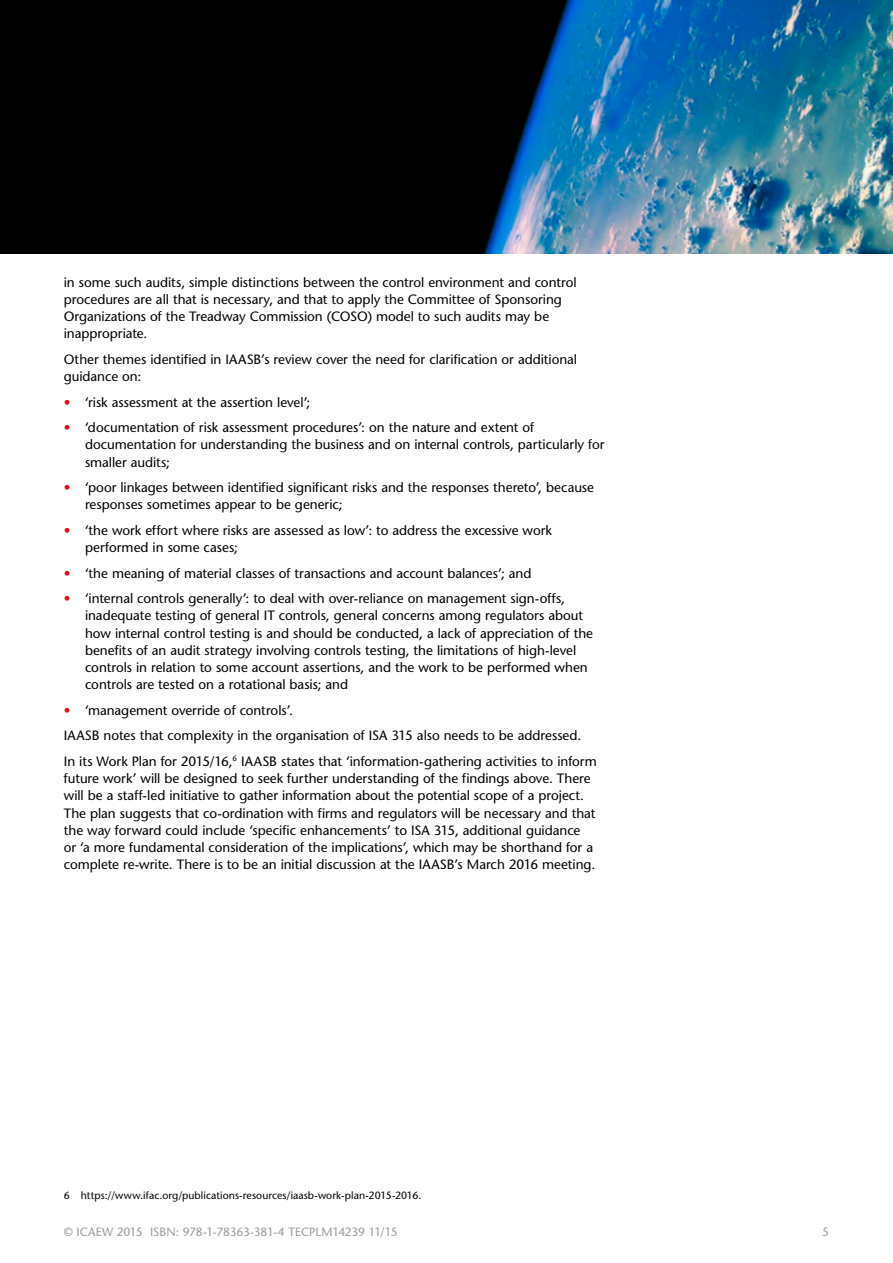
<style>
.page{position:relative;width:893px;height:1263px;background:#fff}
.page>*{position:absolute;margin:0;border:0;box-sizing:border-box;transform-origin:0 0}
.t1{font:13.5px/17.2px "Stone Sans";color:#000}
.t2{font:12px "Stone Sans";letter-spacing:-.01em;color:#9d9d9c}
.t3{font:500 10.5px "Stone Sans Std";letter-spacing:.005em;color:#000}
.s1{color:#e30613}
</style>
<div class="page">
<img style="left:0;top:0;width:893px;height:253px">
<p class="t1" style="left:64px;top:273px;width:514px">in some such audits, simple distinctions between the control environment and control procedures are all that is necessary, and that to apply the Committee of Sponsoring Organizations of the Treadway Commission (COSO) model to such audits may be inappropriate.</p>
<p class="t1" style="left:64px;top:350px;width:515px">Other themes identified in IAASB’s review cover the need for clarification or additional guidance on:</p>
<p class="t1" style="left:64px;top:393px;width:248px"><span class="s1">•</span> ‘risk assessment at the assertion level’;</p>
<p class="t1" style="left:85px;top:419px;width:521px;text-indent:-21px"><span class="s1">•</span> ‘documentation of risk assessment procedures’: on the nature and extent of documentation for understanding the business and on internal controls, particularly for smaller audits;</p>
<p class="t1" style="left:85px;top:479px;width:510px;text-indent:-21px"><span class="s1">•</span> ‘poor linkages between identified significant risks and the responses thereto’, because responses sometimes appear to be generic;</p>
<p class="t1" style="left:85px;top:521px;width:468px;text-indent:-21px"><span class="s1">•</span> ‘the work effort where risks are assessed as low’: to address the excessive work performed in some cases;</p>
<p class="t1" style="left:64px;top:564px;width:469px"><span class="s1">•</span> ‘the meaning of material classes of transactions and account balances’; and</p>
<p class="t1" style="left:85px;top:590px;width:510px;text-indent:-21px"><span class="s1">•</span> ‘internal controls generally’: to deal with over-reliance on management sign-offs, inadequate testing of general IT controls, general concerns among regulators about how internal control testing is and should be conducted, a lack of appreciation of the benefits of an audit strategy involving controls testing, the limitations of high-level controls in relation to some account assertions, and the work to be performed when controls are tested on a rotational basis; and</p>
<p class="t1" style="left:64px;top:697px;width:534px;line-height:25.5px"><span class="s1">•</span> ‘management override of controls’.<br>IAASB notes that complexity in the organisation of ISA 315 also needs to be addressed.<br>In its Work Plan for 2015/16,<sup>6</sup> IAASB states that ‘information-gathering activities to inform</p>
<p class="t1" style="left:64px;top:770px;width:533px">future work’ will be designed to seek further understanding of the findings above. There will be a staff-led initiative to gather information about the potential scope of a project.<br>The plan suggests that co-ordination with firms and regulators will be necessary and that the way forward could include ‘specific enhancements’ to ISA 315, additional guidance or ‘a more fundamental consideration of the implications’, which may be shorthand for a complete re-write. There is to be an initial discussion at the IAASB’s March 2016 meeting.</p>
<p class="t3" style="left:64px;top:1189px;width:359px">6 https://www.ifac.org/publications-resources/iaasb-work-plan-2015-2016.</p>
<p class="t2" style="left:64px;top:1224px;width:335px">© ICAEW 2015 ISBN: 978-1-78363-381-4 TECPLM14239 11/15</p>
<p class="t2" style="left:822px;top:1224px;width:8px">5</p>
</div>
